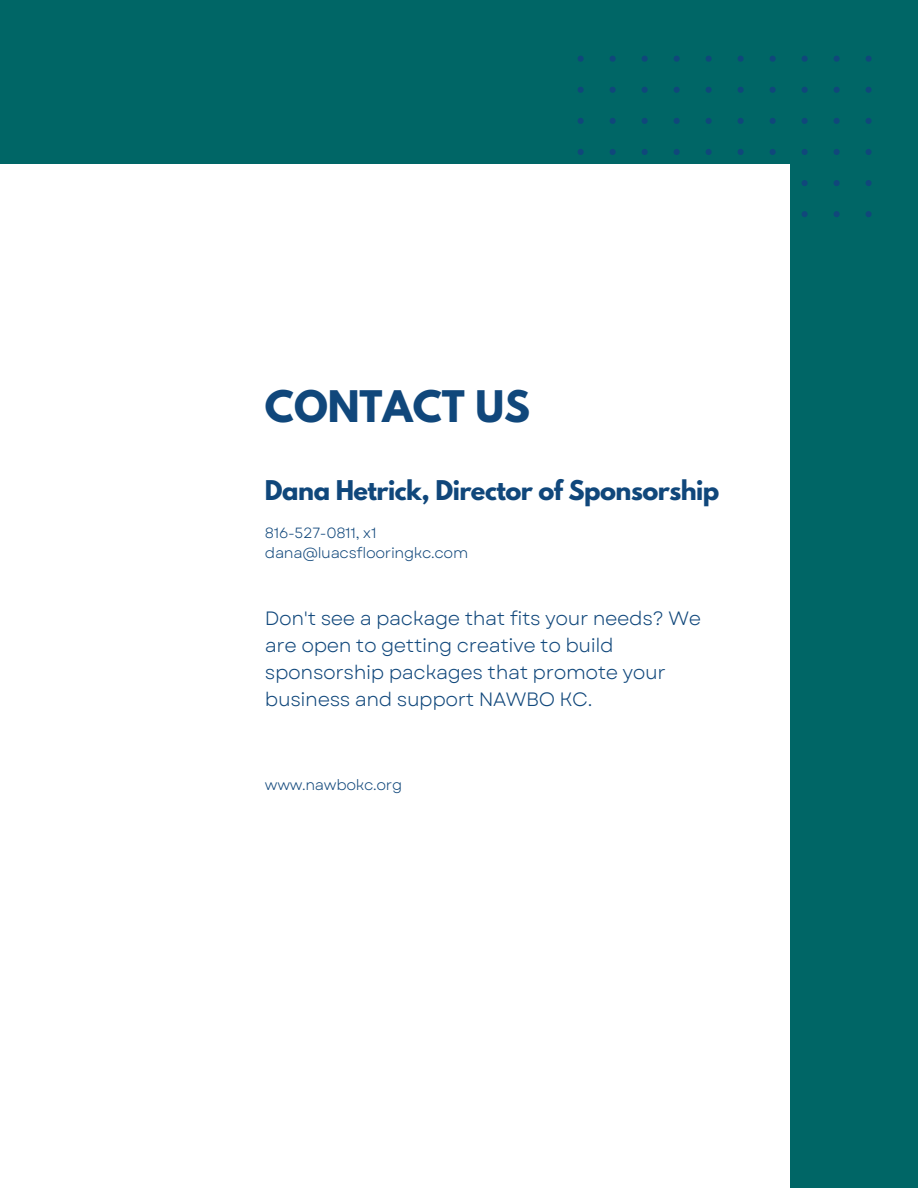
<style>
.page{position:relative;width:918px;height:1188px;background:#066}
.page>*{position:absolute;margin:0;border:0;box-sizing:border-box;transform-origin:0 0}
.t1{font:700 38.55px "League Spartan";color:#10477b}
.t2{font:700 24.15px "League Spartan";letter-spacing:-.02em;color:#10477b}
.t3{font:19.35px/27px "Garet";letter-spacing:-.02em;color:#10477b}
.t4{font:14.85px/20.2px "Garet";letter-spacing:-.02em;color:#10477b}
</style>
<div class="page">
<svg style="left:578px;top:56px;width:294px;height:161px"></svg>
<div style="left:0;top:164px;width:790px;height:1024px;background:#fff"></div>
<h1 class="t1" style="left:265px;top:387px;width:266px">CONTACT US</h1>
<p class="t2" style="left:265px;top:479px;width:456px">Dana Hetrick, Director of Sponsorship</p>
<p class="t4" style="left:265px;top:522px;width:205px">816-527-0811, x1 dana@luacsflooringkc.com</p>
<p class="t3" style="left:265px;top:605px;width:438px">Don't see a package that fits your needs? We are open to getting creative to build sponsorship packages that promote your business and support NAWBO KC.</p>
<p class="t4" style="left:265px;top:774px;width:139px">www.nawbokc.org</p>
</div>
